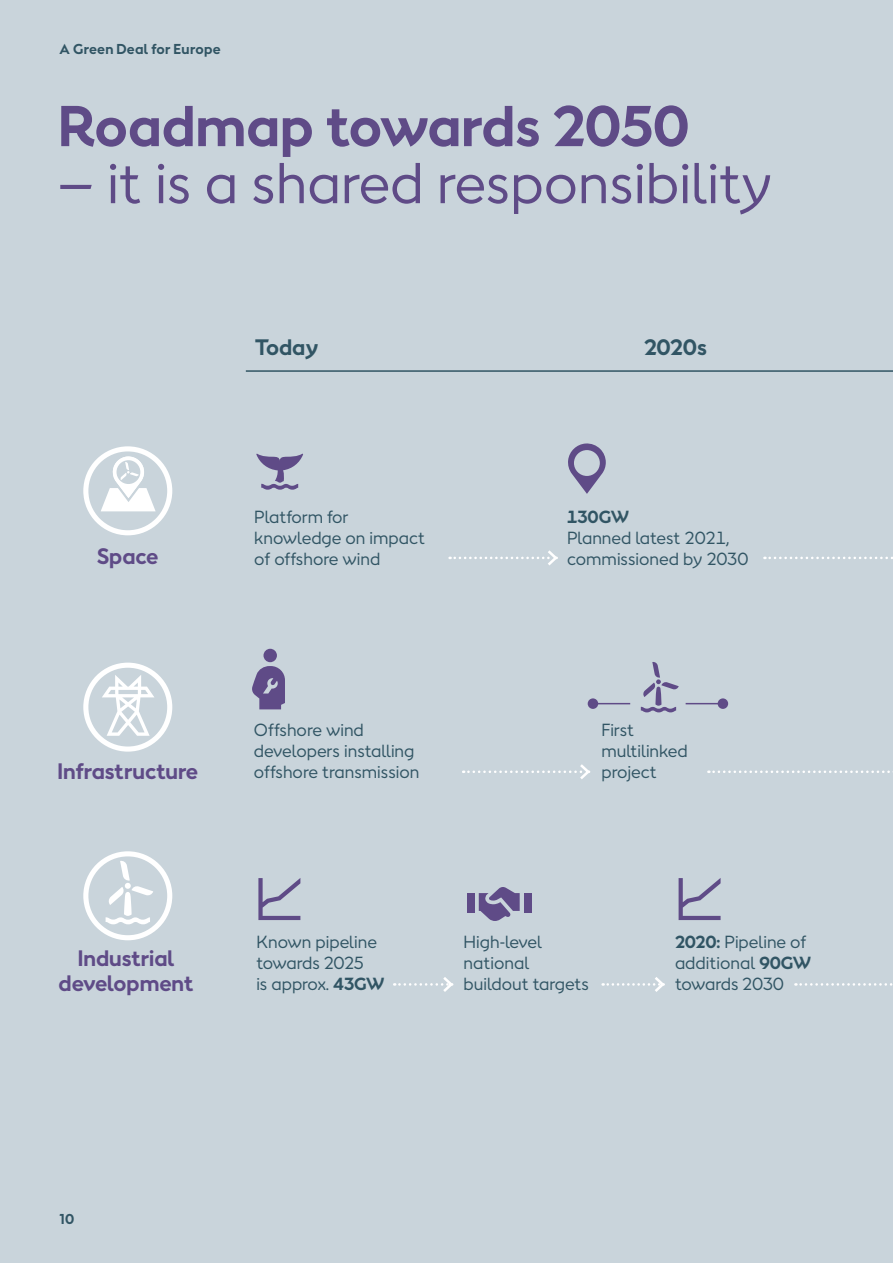
<style>
.page{position:relative;width:893px;height:1263px;background:#c9d4db}
.page>*{position:absolute;margin:0;border:0;box-sizing:border-box;transform-origin:0 0}
.Heading_Bold{font:54px "Orsted Sans";color:#5f4b87}
.Heading_Bold-2{font:700 54px "Orsted Sans";color:#5f4b87}
.Body_9_13{font:700 21px/25.5px "Orsted Sans";color:#5f4b87;text-align:center}
.Body_9_13-2{font:700 21px "Orsted Sans";color:#315564}
.Body_9_13-3{font:16.5px/21px "Orsted Sans";color:#315564}
.Body_9_13-4{font:16.5px "Orsted Sans";letter-spacing:-.03em;color:#315564}
.Body_9_13-5{font:700 16.5px "Orsted Sans";color:#315564}
.Navigation{font:700 13.5px "Orsted Sans";letter-spacing:.015em;color:#315564}
.s1{font-weight:700}
</style>
<div class="page">
<svg style="left:83px;top:663px;width:89px;height:89px"></svg>
<svg style="left:83px;top:851px;width:89px;height:89px"></svg>
<div style="left:263px;top:649px;width:14px;height:13px;background:#5f4b87;border-radius:50%"></div>
<svg style="left:252px;top:666px;width:33px;height:43px"></svg>
<svg style="left:568px;top:443px;width:38px;height:51px"></svg>
<svg style="left:479px;top:887px;width:41px;height:34px"></svg>
<div style="left:467px;top:893px;width:8px;height:19px;background:#5f4b87"></div>
<div style="left:524px;top:893px;width:7px;height:19px;background:#5f4b87"></div>
<svg style="left:679px;top:878px;width:42px;height:42px"></svg>
<svg style="left:258px;top:878px;width:42px;height:42px"></svg>
<svg style="left:450px;top:550px;width:108px;height:16px"></svg>
<svg style="left:463px;top:764px;width:128px;height:15px"></svg>
<svg style="left:764px;top:557px;width:129px;height:2px"></svg>
<svg style="left:708px;top:770px;width:185px;height:3px"></svg>
<svg style="left:603px;top:977px;width:62px;height:15px"></svg>
<svg style="left:394px;top:977px;width:60px;height:15px"></svg>
<svg style="left:795px;top:983px;width:98px;height:3px"></svg>
<hr style="left:246px;top:370px;width:647px;height:2px;background:#315564">
<svg style="left:641px;top:662px;width:38px;height:50px"></svg>
<hr style="left:593px;top:703px;width:37px;height:1px;background:#5f4b87">
<div style="left:588px;top:698px;width:10px;height:11px;background:#5f4b87;border-radius:50%"></div>
<hr style="left:686px;top:703px;width:37px;height:1px;background:#5f4b87">
<div style="left:718px;top:698px;width:10px;height:11px;background:#5f4b87;border-radius:50%"></div>
<svg style="left:83px;top:446px;width:89px;height:89px"></svg>
<svg style="left:256px;top:453px;width:47px;height:37px"></svg>
<p class="Navigation" style="left:60px;top:40px;width:163px">A Green Deal for Europe</p>
<p class="Heading_Bold-2" style="left:58px;top:90px;width:633px">Roadmap towards 2050</p>
<p class="Heading_Bold" style="left:58px;top:147px;width:715px">– it is a shared responsibility</p>
<p class="Body_9_13" style="left:97px;top:544px;width:63px">Space</p>
<p class="Body_9_13-2" style="left:255px;top:333px;width:64px">Today</p>
<p class="Body_9_13-2" style="left:644px;top:333px;width:64px">2020s</p>
<p class="Body_9_13-3" style="left:254px;top:506px;width:172px">Platform for knowledge on impact of offshore wind</p>
<p class="Body_9_13-5" style="left:567px;top:505px;width:63px">130GW</p>
<p class="Body_9_13-3" style="left:567px;top:527px;width:164px">Planned latest 2021,</p>
<p class="Body_9_13-3" style="left:567px;top:548px;width:182px">commissioned by 2030</p>
<p class="Body_9_13" style="left:58px;top:759px;width:142px">Infrastructure</p>
<p class="Body_9_13-3" style="left:254px;top:719px;width:167px">Offshore wind developers installing offshore transmission</p>
<p class="Body_9_13-3" style="left:601px;top:719px;width:34px">First</p>
<p class="Body_9_13-3" style="left:601px;top:740px;width:88px">multilinked</p>
<p class="Body_9_13-3" style="left:601px;top:761px;width:57px">project</p>
<p class="Body_9_13" style="left:59px;top:945px;width:137px">Industrial development</p>
<p class="Body_9_13-3" style="left:256px;top:931px;width:122px">Known pipeline</p>
<p class="Body_9_13-4" style="left:256px;top:952px;width:109px">towards 2025</p>
<p class="Body_9_13-3" style="left:256px;top:973px;width:129px">is approx. <span class="s1">43GW</span></p>
<p class="Body_9_13-3" style="left:463px;top:931px;width:80px">High-level national</p>
<p class="Body_9_13-3" style="left:463px;top:973px;width:127px">buildout targets</p>
<p class="Body_9_13-3" style="left:675px;top:931px;width:138px"><span class="s1">2020:</span> Pipeline of additional <span class="s1">90GW</span></p>
<p class="Body_9_13-4" style="left:675px;top:973px;width:111px">towards 2030</p>
<p class="Navigation" style="left:60px;top:1210px;width:16px">10</p>
</div>
